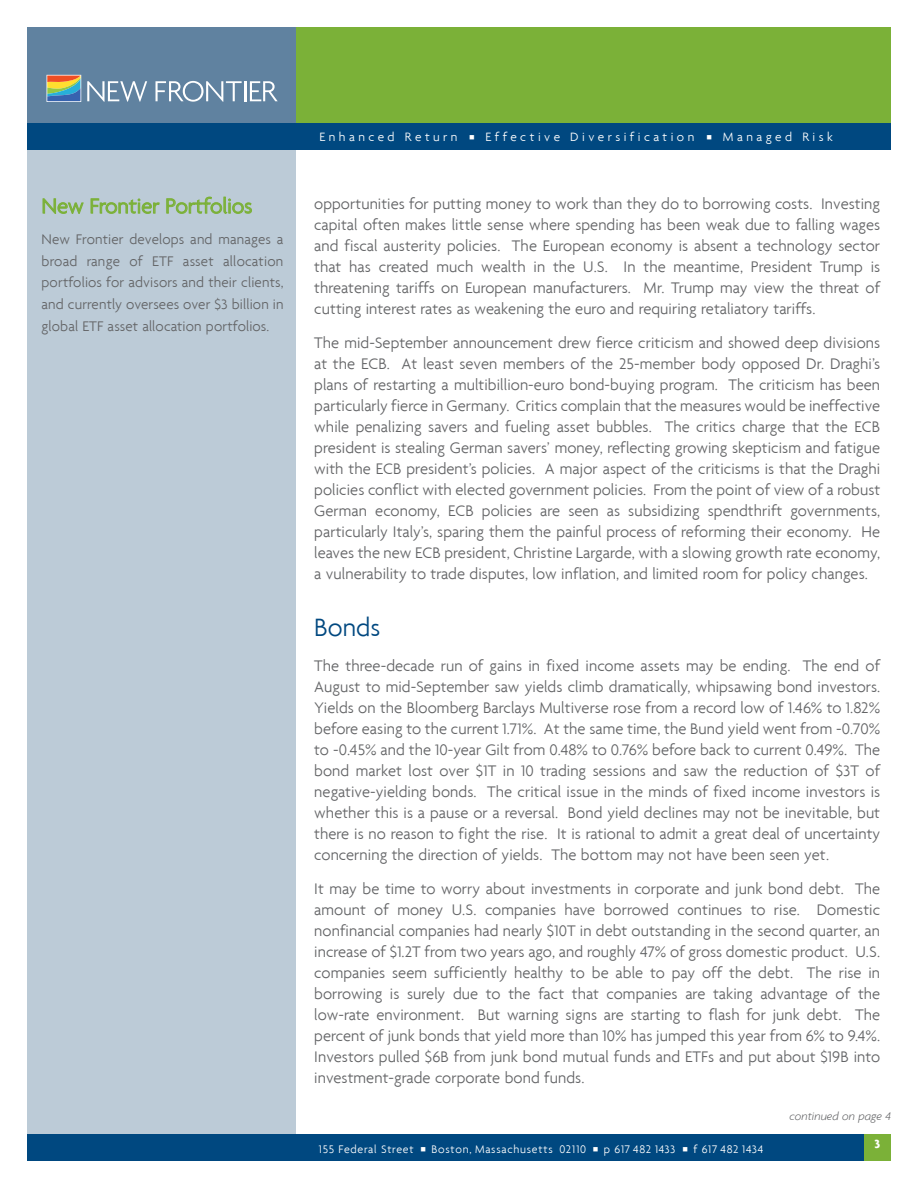
<style>
.page{position:relative;width:918px;height:1188px;background:#fff}
.page>*{position:absolute;margin:0;border:0;box-sizing:border-box;transform-origin:0 0}
.t1{font:300 27px "Agenda";color:#004880}
.t2{font:300 22.5px "Agenda";color:#7bb138}
.t3{font:300 16.5px/21px "Agenda";letter-spacing:.005em;color:#636466;text-align:justify}
.t4{font:300 15px/21.8px "Agenda";letter-spacing:.01em;color:#636466;text-align:justify}
.t5{font:300 13.05px "Agenda";letter-spacing:.265em;color:#fff}
.t6{font:700 12.75px "Agenda";color:#fff}
.t7{font:italic 300 12px "Agenda";letter-spacing:.005em;color:#636466}
.t8{font:300 11.85px "Agenda";letter-spacing:.065em;color:#fff}
</style>
<div class="page">
<div style="left:27px;top:27px;width:864px;height:108px;background:#7bb138"></div>
<div style="left:27px;top:27px;width:268px;height:108px;background:#6082a0"></div>
<div style="left:47px;top:75px;width:34px;height:27px;border:1px solid #fff"></div>
<svg style="left:87px;top:81px;width:60px;height:21px"></svg>
<svg style="left:156px;top:81px;width:86px;height:21px"></svg>
<hr style="left:244px;top:81px;width:2px;height:20px;background:#fff">
<svg style="left:250px;top:81px;width:28px;height:20px"></svg>
<svg style="left:47px;top:76px;width:33px;height:25px"></svg>
<div style="left:27px;top:123px;width:268px;height:1038px;background:#bccbd7"></div>
<div style="left:27px;top:1134px;width:864px;height:27px;background:#004880"></div>
<div style="left:27px;top:123px;width:864px;height:27px;background:#004880"></div>
<div style="left:864px;top:1134px;width:27px;height:27px;background:#7bb138"></div>
<svg style="left:43px;top:198px;width:41px;height:16px"></svg>
<svg style="left:91px;top:198px;width:69px;height:16px"></svg>
<svg style="left:166px;top:197px;width:86px;height:17px"></svg>
<h2 class="t2" style="left:42px;top:193px;width:212px">New Frontier Portfolios</h2>
<p class="t4" style="left:42px;top:228px;width:243px">New Frontier develops and manages a broad range of ETF asset allocation portfolios for advisors and their clients, and currently oversees over $3 billion in global ETF asset allocation portfolios.</p>
<p class="t5" style="left:319px;top:129px;width:140px">Enhanced Return</p>
<p class="t5" style="left:485px;top:129px;width:210px">Effective Diversification</p>
<p class="t5" style="left:723px;top:129px;width:111px">Managed Risk</p>
<p class="t3" style="left:314px;top:193px;width:567px">opportunities for putting money to work than they do to borrowing costs. Investing capital often makes little sense where spending has been weak due to falling wages and fiscal austerity policies. The European economy is absent a technology sector that has created much wealth in the U.S. In the meantime, President Trump is threatening tariffs on European manufacturers. Mr. Trump may view the threat of cutting interest rates as weakening the euro and requiring retaliatory tariffs.</p>
<p class="t3" style="left:314px;top:332px;width:568px">The mid-September announcement drew fierce criticism and showed deep divisions at the ECB. At least seven members of the 25-member body opposed Dr. Draghi’s plans of restarting a multibillion-euro bond-buying program. The criticism has been particularly fierce in Germany. Critics complain that the measures would be ineffective while penalizing savers and fueling asset bubbles. The critics charge that the ECB president is stealing German savers’ money, reflecting growing skepticism and fatigue with the ECB president’s policies. A major aspect of the criticisms is that the Draghi policies conflict with elected government policies. From the point of view of a robust German economy, ECB policies are seen as subsidizing spendthrift governments, particularly Italy’s, sparing them the painful process of reforming their economy. He leaves the new ECB president, Christine Largarde, with a slowing growth rate economy, a vulnerability to trade disputes, low inflation, and limited room for policy changes.</p>
<h1 class="t1" style="left:314px;top:612px;width:68px">Bonds</h1>
<p class="t3" style="left:314px;top:655px;width:568px">The three-decade run of gains in fixed income assets may be ending. The end of August to mid-September saw yields climb dramatically, whipsawing bond investors.<br>Yields on the Bloomberg Barclays Multiverse rose from a record low of 1.46% to 1.82% before easing to the current 1.71%. At the same time, the Bund yield went from -0.70% to -0.45% and the 10-year Gilt from 0.48% to 0.76% before back to current 0.49%. The bond market lost over $1T in 10 trading sessions and saw the reduction of $3T of negative-yielding bonds. The critical issue in the minds of fixed income investors is whether this is a pause or a reversal. Bond yield declines may not be inevitable, but there is no reason to fight the rise. It is rational to admit a great deal of uncertainty concerning the direction of yields. The bottom may not have been seen yet.</p>
<p class="t3" style="left:314px;top:878px;width:567px">It may be time to worry about investments in corporate and junk bond debt. The amount of money U.S. companies have borrowed continues to rise. Domestic nonfinancial companies had nearly $10T in debt outstanding in the second quarter, an increase of $1.2T from two years ago, and roughly 47% of gross domestic product. U.S. companies seem sufficiently healthy to be able to pay off the debt. The rise in borrowing is surely due to the fact that companies are taking advantage of the low-rate environment. But warning signs are starting to flash for junk debt. The percent of junk bonds that yield more than 10% has jumped this year from 6% to 9.4%.<br>Investors pulled $6B from junk bond mutual funds and ETFs and put about $19B into investment-grade corporate bond funds.</p>
<p class="t8" style="left:319px;top:1142px;width:96px">155 Federal Street</p>
<p class="t8" style="left:432px;top:1142px;width:156px">Boston, Massachusetts 02110</p>
<p class="t8" style="left:604px;top:1142px;width:73px">p 617 482 1433</p>
<p class="t8" style="left:694px;top:1142px;width:71px">f 617 482 1434</p>
<p class="t7" style="left:790px;top:1109px;width:103px">continued on page 4</p>
<p class="t6" style="left:875px;top:1136px;width:7px">3</p>
</div>
